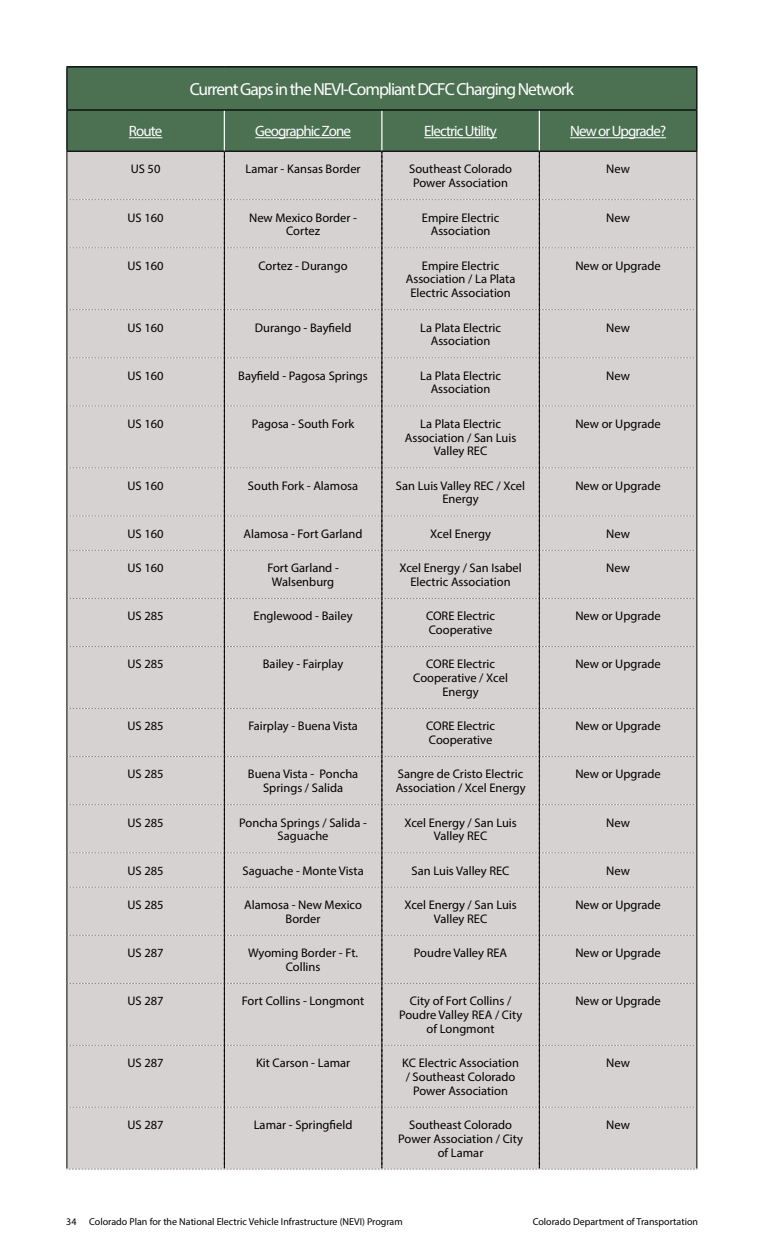
<style>
.page{position:relative;width:765px;height:1260px;background:#fff}
.page>*{position:absolute;margin:0;border:0;box-sizing:border-box;transform-origin:0 0}
.t1{font:17.5px "Myriad Pro";letter-spacing:-.06em;color:#fff}
.t2{font:15px "Myriad Pro";letter-spacing:-.06em;color:#fff}
.t3{font:12.5px/13.8px "Myriad Pro";color:#000;text-align:center}
.t4{font:10px "Myriad Pro";color:#000}
</style>
<div class="page">
<div style="left:67px;top:67px;width:630px;height:43px;background:#4b7152"></div>
<div style="left:67px;top:110px;width:157px;height:41px;background:#4b7152"></div>
<div style="left:224px;top:110px;width:158px;height:41px;background:#4b7152"></div>
<div style="left:382px;top:110px;width:157px;height:41px;background:#4b7152"></div>
<div style="left:539px;top:110px;width:158px;height:41px;background:#4b7152"></div>
<hr style="left:224px;top:111px;width:1px;height:40px;background:#fff">
<hr style="left:381px;top:111px;width:1px;height:40px;background:#fff">
<hr style="left:539px;top:111px;width:1px;height:40px;background:#fff">
<hr style="left:697px;top:152px;width:1px;height:48px;background:#000">
<hr style="left:697px;top:200px;width:1px;height:48px;background:#000">
<hr style="left:697px;top:248px;width:1px;height:62px;background:#000">
<hr style="left:697px;top:310px;width:1px;height:48px;background:#000">
<hr style="left:697px;top:358px;width:1px;height:48px;background:#000">
<hr style="left:697px;top:406px;width:1px;height:62px;background:#000">
<hr style="left:697px;top:468px;width:1px;height:48px;background:#000">
<hr style="left:697px;top:516px;width:1px;height:34px;background:#000">
<hr style="left:697px;top:550px;width:1px;height:48px;background:#000">
<hr style="left:697px;top:598px;width:1px;height:49px;background:#000">
<hr style="left:697px;top:647px;width:1px;height:61px;background:#000">
<hr style="left:697px;top:708px;width:1px;height:49px;background:#000">
<hr style="left:697px;top:757px;width:1px;height:48px;background:#000">
<hr style="left:697px;top:805px;width:1px;height:48px;background:#000">
<hr style="left:697px;top:853px;width:1px;height:34px;background:#000">
<hr style="left:697px;top:887px;width:1px;height:48px;background:#000">
<hr style="left:697px;top:935px;width:1px;height:48px;background:#000">
<hr style="left:697px;top:983px;width:1px;height:62px;background:#000">
<hr style="left:697px;top:1045px;width:1px;height:62px;background:#000">
<hr style="left:697px;top:1107px;width:1px;height:62px;background:#000">
<hr style="left:66px;top:66px;width:158px;height:2px;background:#000">
<hr style="left:66px;top:68px;width:2px;height:41px;background:#000">
<hr style="left:224px;top:66px;width:158px;height:2px;background:#000">
<hr style="left:382px;top:66px;width:157px;height:2px;background:#000">
<hr style="left:539px;top:66px;width:159px;height:2px;background:#000">
<hr style="left:696px;top:68px;width:2px;height:41px;background:#000">
<hr style="left:66px;top:109px;width:158px;height:2px;background:#000">
<hr style="left:66px;top:111px;width:2px;height:40px;background:#000">
<hr style="left:224px;top:109px;width:158px;height:2px;background:#000">
<hr style="left:382px;top:109px;width:157px;height:2px;background:#000">
<hr style="left:539px;top:109px;width:159px;height:2px;background:#000">
<hr style="left:696px;top:111px;width:2px;height:40px;background:#000">
<hr style="left:66px;top:151px;width:158px;height:1px;background:#000">
<hr style="left:224px;top:151px;width:158px;height:1px;background:#000">
<hr style="left:382px;top:151px;width:157px;height:1px;background:#000">
<hr style="left:539px;top:151px;width:159px;height:1px;background:#000">
<hr style="left:129px;top:137px;width:33px;height:1px;background:#fff">
<hr style="left:255px;top:137px;width:96px;height:1px;background:#fff">
<hr style="left:424px;top:137px;width:73px;height:1px;background:#fff">
<hr style="left:570px;top:137px;width:96px;height:1px;background:#fff">
<div style="left:67px;top:152px;width:630px;height:1018px;background:#d6d2d1"></div>
<p class="t1" style="left:190px;top:78px;width:386px">Current Gaps in the NEVI-Compliant DCFC Charging Network</p>
<p class="t2" style="left:129px;top:122px;width:35px">Route</p>
<p class="t2" style="left:255px;top:122px;width:97px">Geographic Zone</p>
<p class="t2" style="left:424px;top:122px;width:74px">Electric Utility</p>
<p class="t2" style="left:570px;top:122px;width:97px">New or Upgrade?</p>
<p class="t3" style="left:131px;top:162px;width:31px">US 50</p>
<p class="t3" style="left:246px;top:162px;width:117px">Lamar - Kansas Border</p>
<p class="t3" style="left:409px;top:162px;width:104px">Southeast Colorado<br>Power Association</p>
<p class="t3" style="left:606px;top:162px;width:25px">New</p>
<p class="t3" style="left:128px;top:210px;width:38px">US 160</p>
<p class="t3" style="left:249px;top:210px;width:109px">New Mexico Border -<br>Cortez</p>
<p class="t3" style="left:422px;top:210px;width:79px">Empire Electric<br>Association</p>
<p class="t3" style="left:606px;top:210px;width:25px">New</p>
<p class="t3" style="left:128px;top:258px;width:38px">US 160</p>
<p class="t3" style="left:258px;top:258px;width:91px">Cortez - Durango</p>
<p class="t3" style="left:406px;top:258px;width:111px">Empire Electric<br>Association / La Plata<br>Electric Association</p>
<p class="t3" style="left:575px;top:258px;width:87px">New or Upgrade</p>
<p class="t3" style="left:128px;top:320px;width:38px">US 160</p>
<p class="t3" style="left:255px;top:320px;width:98px">Durango - Bayfeld</p>
<p class="t3" style="left:420px;top:320px;width:82px">La Plata Electric<br>Association</p>
<p class="t3" style="left:606px;top:320px;width:25px">New</p>
<p class="t3" style="left:128px;top:368px;width:38px">US 160</p>
<p class="t3" style="left:238px;top:368px;width:131px">Bayfeld - Pagosa Springs</p>
<p class="t3" style="left:420px;top:368px;width:82px">La Plata Electric<br>Association</p>
<p class="t3" style="left:606px;top:368px;width:25px">New</p>
<p class="t3" style="left:128px;top:417px;width:38px">US 160</p>
<p class="t3" style="left:252px;top:417px;width:104px">Pagosa - South Fork</p>
<p class="t3" style="left:405px;top:417px;width:113px">La Plata Electric<br>Association / San Luis<br>Valley REC</p>
<p class="t3" style="left:575px;top:417px;width:87px">New or Upgrade</p>
<p class="t3" style="left:128px;top:478px;width:38px">US 160</p>
<p class="t3" style="left:248px;top:478px;width:112px">South Fork - Alamosa</p>
<p class="t3" style="left:396px;top:478px;width:131px">San Luis Valley REC / Xcel<br>Energy</p>
<p class="t3" style="left:575px;top:478px;width:87px">New or Upgrade</p>
<p class="t3" style="left:128px;top:527px;width:38px">US 160</p>
<p class="t3" style="left:244px;top:527px;width:121px">Alamosa - Fort Garland</p>
<p class="t3" style="left:430px;top:527px;width:62px">Xcel Energy</p>
<p class="t3" style="left:606px;top:527px;width:25px">New</p>
<p class="t3" style="left:128px;top:561px;width:38px">US 160</p>
<p class="t3" style="left:267px;top:561px;width:73px">Fort Garland -<br>Walsenburg</p>
<p class="t3" style="left:399px;top:561px;width:124px">Xcel Energy / San Isabel<br>Electric Association</p>
<p class="t3" style="left:606px;top:561px;width:25px">New</p>
<p class="t3" style="left:128px;top:609px;width:38px">US 285</p>
<p class="t3" style="left:254px;top:609px;width:101px">Englewood - Bailey</p>
<p class="t3" style="left:426px;top:609px;width:71px;text-align:left">CORE Electric<br>Cooperative</p>
<p class="t3" style="left:575px;top:609px;width:87px">New or Upgrade</p>
<p class="t3" style="left:128px;top:657px;width:38px">US 285</p>
<p class="t3" style="left:263px;top:657px;width:82px">Bailey - Fairplay</p>
<p class="t3" style="left:413px;top:657px;width:96px">CORE Electric<br>Cooperative / Xcel<br>Energy</p>
<p class="t3" style="left:575px;top:657px;width:87px">New or Upgrade</p>
<p class="t3" style="left:128px;top:719px;width:38px">US 285</p>
<p class="t3" style="left:248px;top:719px;width:111px">Fairplay - Buena Vista</p>
<p class="t3" style="left:426px;top:719px;width:71px;text-align:left">CORE Electric<br>Cooperative</p>
<p class="t3" style="left:575px;top:719px;width:87px">New or Upgrade</p>
<p class="t3" style="left:128px;top:767px;width:38px">US 285</p>
<p class="t3" style="left:248px;top:767px;width:112px">Buena Vista - Poncha<br>Springs / Salida</p>
<p class="t3" style="left:396px;top:767px;width:131px;text-align:left">Sangre de Cristo Electric<br>Association / Xcel Energy</p>
<p class="t3" style="left:575px;top:767px;width:87px">New or Upgrade</p>
<p class="t3" style="left:128px;top:815px;width:38px">US 285</p>
<p class="t3" style="left:239px;top:815px;width:129px">Poncha Springs / Salida -<br>Saguache</p>
<p class="t3" style="left:404px;top:815px;width:114px">Xcel Energy / San Luis<br>Valley REC</p>
<p class="t3" style="left:606px;top:815px;width:25px">New</p>
<p class="t3" style="left:128px;top:863px;width:38px">US 285</p>
<p class="t3" style="left:242px;top:863px;width:123px">Saguache - Monte Vista</p>
<p class="t3" style="left:412px;top:863px;width:99px">San Luis Valley REC</p>
<p class="t3" style="left:606px;top:863px;width:25px">New</p>
<p class="t3" style="left:128px;top:898px;width:38px">US 285</p>
<p class="t3" style="left:244px;top:898px;width:119px">Alamosa - New Mexico<br>Border</p>
<p class="t3" style="left:404px;top:898px;width:114px">Xcel Energy / San Luis<br>Valley REC</p>
<p class="t3" style="left:575px;top:898px;width:87px">New or Upgrade</p>
<p class="t3" style="left:128px;top:946px;width:38px">US 287</p>
<p class="t3" style="left:248px;top:946px;width:112px">Wyoming Border - Ft.<br>Collins</p>
<p class="t3" style="left:414px;top:946px;width:95px">Poudre Valley REA</p>
<p class="t3" style="left:575px;top:946px;width:87px">New or Upgrade</p>
<p class="t3" style="left:128px;top:994px;width:38px">US 287</p>
<p class="t3" style="left:242px;top:994px;width:124px">Fort Collins - Longmont</p>
<p class="t3" style="left:399px;top:994px;width:125px">City of Fort Collins /<br>Poudre Valley REA / City of Longmont</p>
<p class="t3" style="left:575px;top:994px;width:87px">New or Upgrade</p>
<p class="t3" style="left:128px;top:1056px;width:38px">US 287</p>
<p class="t3" style="left:256px;top:1056px;width:96px">Kit Carson - Lamar</p>
<p class="t3" style="left:402px;top:1056px;width:118px">KC Electric Association / Southeast Colorado<br>Power Association</p>
<p class="t3" style="left:606px;top:1056px;width:25px">New</p>
<p class="t3" style="left:128px;top:1118px;width:38px">US 287</p>
<p class="t3" style="left:254px;top:1118px;width:100px">Lamar - Springfeld</p>
<p class="t3" style="left:398px;top:1118px;width:126px">Southeast Colorado<br>Power Association / City of Lamar</p>
<p class="t3" style="left:606px;top:1118px;width:25px">New</p>
<p class="t4" style="left:66px;top:1216px;width:12px">34</p>
<p class="t4" style="left:89px;top:1216px;width:315px">Colorado Plan for the National Electric Vehicle Infrastructure (NEVI) Program</p>
<p class="t4" style="left:533px;top:1216px;width:167px">Colorado Department of Transportation</p>
</div>
